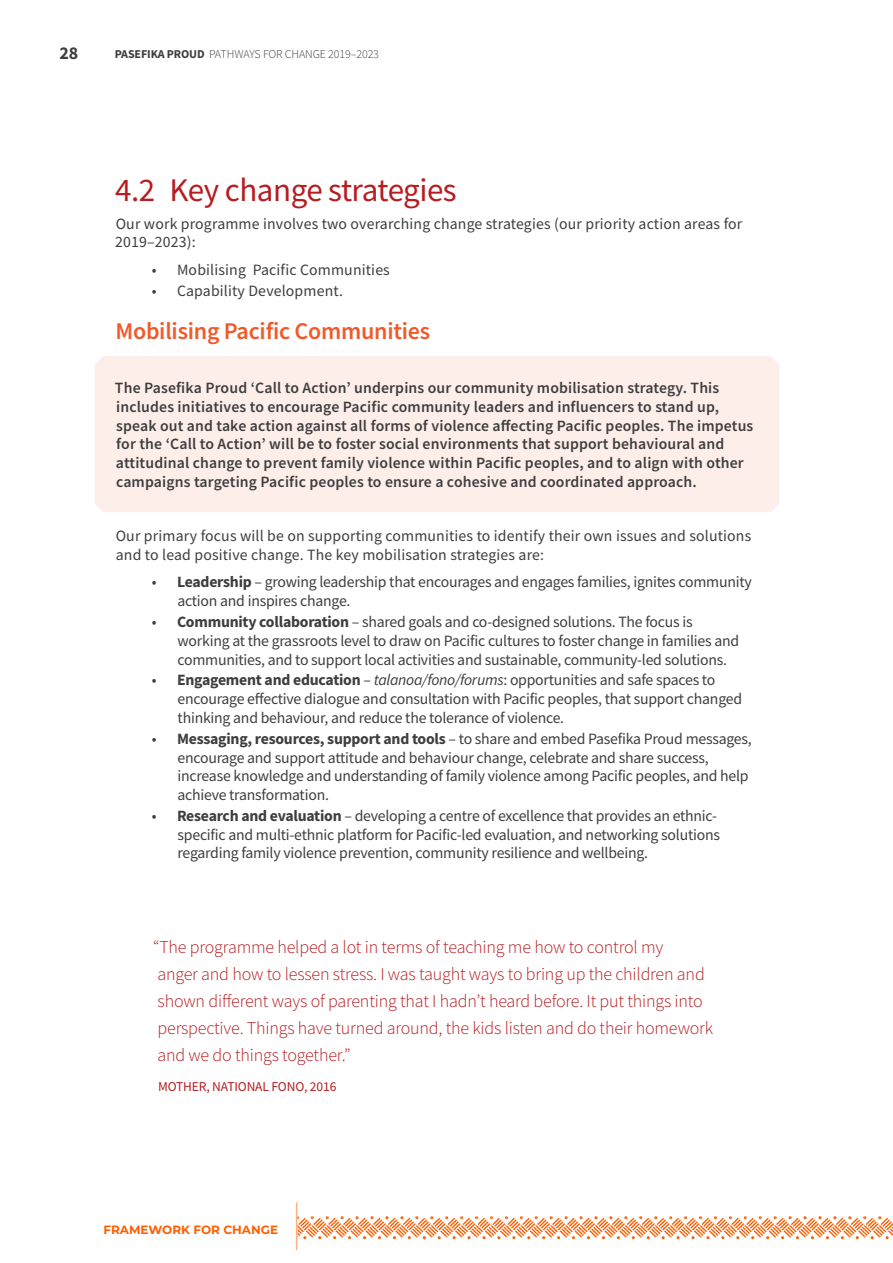
<style>
.page{position:relative;width:893px;height:1263px;background:#fff}
.page>*{position:absolute;margin:0;border:0;box-sizing:border-box;transform-origin:0 0}
.t1{font:33px "Source Sans Pro";letter-spacing:-.015em;color:#b61c20}
.t2{font:600 24px "Source Sans Pro";letter-spacing:-.01em;color:#f25929}
.t3{font:300 18px/27px "Source Sans Pro";letter-spacing:-.01em;color:#b61c20}
.t4{font:700 18px "Source Sans Pro";color:#3e3e3f}
.t5{font:15.75px/18.8px "Source Sans Pro";letter-spacing:-.015em;color:#3e3e3f}
.t6{font:600 15.75px/18.8px "Source Sans Pro";letter-spacing:.01em;color:#3e3e3f}
.t7{font:15.75px/18.8px "Source Sans Pro";letter-spacing:.01em;color:#3e3e3f}
.t8{font:13.5px "Source Sans Pro";letter-spacing:-.01em;color:#b61c20}
.t9{font:300 12px "Source Sans Pro";letter-spacing:-.01em;color:#3e3e3f}
.t10{font:700 12px "Montserrat";color:#ff5e00}
.s1{font-weight:700}
.s2{font-style:italic}
</style>
<div class="page">
<div style="left:95px;top:356px;width:684px;height:156px;background:#feeeea"></div>
<svg style="left:297px;top:1216px;width:596px;height:23px"></svg>
<hr style="left:296px;top:1203px;width:1px;height:46px;background:#ffb280">
<p class="t4" style="left:60px;top:40px;width:20px">28</p>
<p class="t9" style="left:115px;top:47px;width:266px"><span class="s1">PASEFIKA PROUD</span> PATHWAYS FOR CHANGE 2019–2023</p>
<h1 class="t1" style="left:115px;top:169px;width:343px">4.2 Key change strategies</h1>
<p class="t7" style="left:115px;top:214px;width:629px">Our work programme involves two overarching change strategies (our priority action areas for<br>2019–2023):</p>
<p class="t7" style="left:152px;top:260px;width:240px">• Mobilising Pacific Communities</p>
<p class="t7" style="left:152px;top:281px;width:193px">• Capability Development.</p>
<h2 class="t2" style="left:115px;top:315px;width:316px">Mobilising Pacific Communities</h2>
<p class="t6" style="left:115px;top:378px;width:640px">The Pasefika Proud ‘Call to Action’ underpins our community mobilisation strategy. This includes initiatives to encourage Pacific community leaders and influencers to stand up, speak out and take action against all forms of violence affecting Pacific peoples. The impetus for the ‘Call to Action’ will be to foster social environments that support behavioural and attitudinal change to prevent family violence within Pacific peoples, and to align with other campaigns targeting Pacific peoples to ensure a cohesive and coordinated approach.</p>
<p class="t7" style="left:116px;top:527px;width:637px">Our primary focus will be on supporting communities to identify their own issues and solutions and to lead positive change. The key mobilisation strategies are:</p>
<p class="t5" style="left:177px;top:573px;width:576px;text-indent:-26px">• <span class="s1">Leadership</span> – growing leadership that encourages and engages families, ignites community action and inspires change.</p>
<p class="t5" style="left:177px;top:612px;width:563px;text-indent:-26px">• <span class="s1">Community collaboration</span> – shared goals and co-designed solutions. The focus is working at the grassroots level to draw on Pacific cultures to foster change in families and communities, and to support local activities and sustainable, community-led solutions.</p>
<p class="t5" style="left:177px;top:671px;width:566px;text-indent:-26px">• <span class="s1">Engagement and education</span> – <span class="s2">talanoa/fono/forums</span>: opportunities and safe spaces to encourage effective dialogue and consultation with Pacific peoples, that support changed thinking and behaviour, and reduce the tolerance of violence.</p>
<p class="t5" style="left:177px;top:729px;width:576px;text-indent:-26px">• <span class="s1">Messaging, resources, support and tools</span> – to share and embed Pasefika Proud messages, encourage and support attitude and behaviour change, celebrate and share success, increase knowledge and understanding of family violence among Pacific peoples, and help achieve transformation.</p>
<p class="t5" style="left:178px;top:806px;width:544px;text-indent:-26px">• <span class="s1">Research and evaluation</span> – developing a centre of excellence that provides an ethnic&shy;specific and multi-ethnic platform for Pacific-led evaluation, and networking solutions regarding family violence prevention, community resilience and wellbeing.</p>
<p class="t3" style="left:153px;top:934px;width:562px">“The programme helped a lot in terms of teaching me how to control my<br>anger and how to lessen stress. I was taught ways to bring up the children and shown different ways of parenting that I hadn’t heard before. It put things into perspective. Things have turned around, the kids listen and do their homework and we do things together.”</p>
<p class="t8" style="left:158px;top:1077px;width:180px">MOTHER, NATIONAL FONO, 2016</p>
<p class="t10" style="left:103px;top:1220px;width:176px">FRAMEWORK FOR CHANGE</p>
</div>
